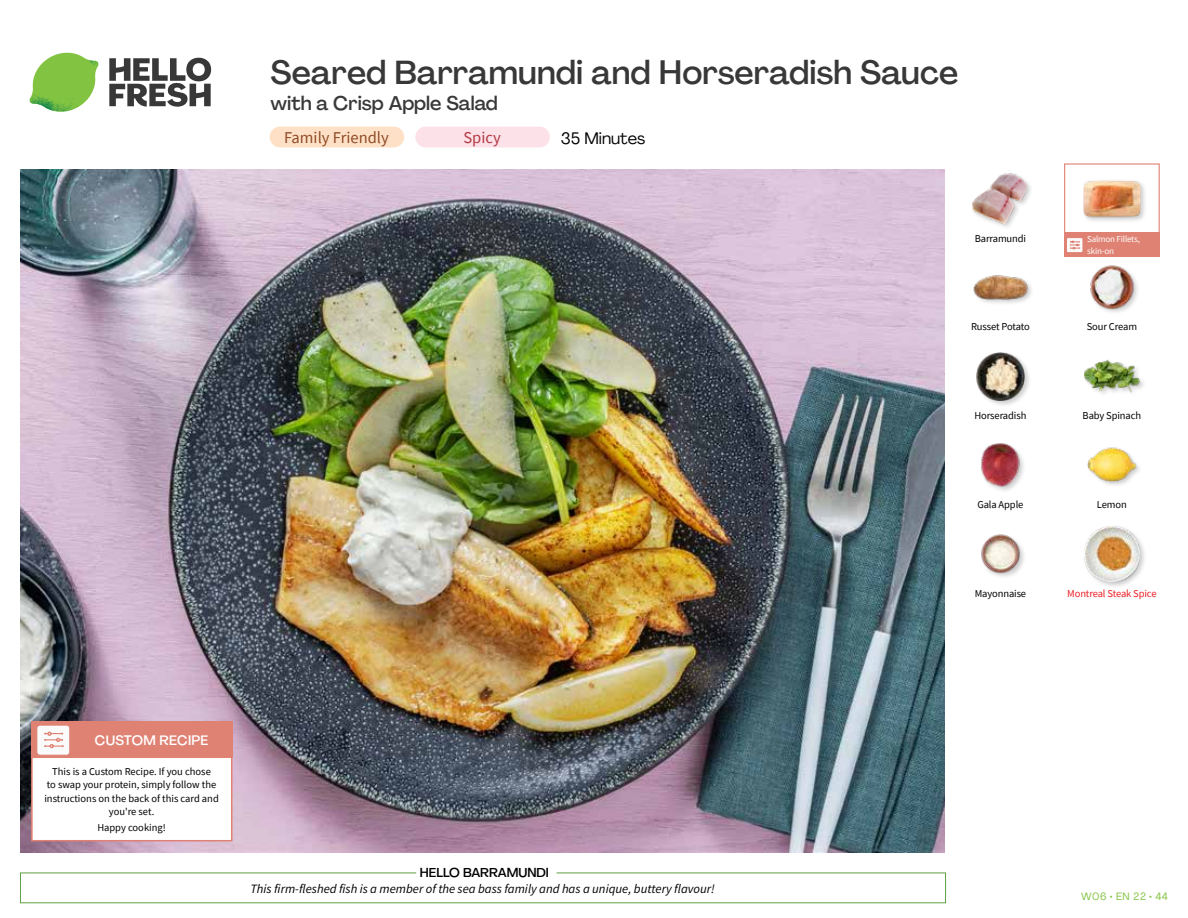
<style>
.page{position:relative;width:1188px;height:918px;background:#fff}
.page>*{position:absolute;margin:0;border:0;box-sizing:border-box;transform-origin:0 0}
.t1{font:500 33px "Agrandir";color:#383839}
.t2{font:500 19.5px "Agrandir";color:#383839}
.t3{font:16.5px "Source Sans Pro";color:#8e4b25}
.t4{font:16.5px "Agrandir";color:#000}
.t5{font:16.5px "Source Sans Pro";color:#b33841}
.t6{font:500 13.5px "Agrandir";letter-spacing:.02em;color:#fff}
.t7{font:italic 12.75px "Source Sans Pro";color:#000}
.t8{font:500 12.75px "Agrandir";color:#000}
.t9{font:10.5px/13.5px "Source Sans Pro";letter-spacing:-.01em;color:#000;text-align:center}
.t10{font:10.5px "Source Sans Pro";letter-spacing:-.01em;color:#ed1d24}
.t11{font:10.5px "Agrandir";letter-spacing:.05em;color:#82c341}
.t12{font:9px/12px "Source Sans Pro";letter-spacing:-.02em;color:#fff}
</style>
<div class="page">
<div style="left:270px;top:127px;width:134px;height:20px;background:#fee0c6;border-radius:10px"></div>
<div style="left:415px;top:127px;width:135px;height:20px;background:#fce1e9;border-radius:10px"></div>
<div style="left:1064px;top:163px;width:96px;height:73px;border:1px solid #df8273"></div>
<div style="left:1064px;top:232px;width:96px;height:25px;background:#df8273"></div>
<div style="left:1066px;top:238px;width:17px;height:15px;background:#fafafa;border-radius:2px"></div>
<div style="left:1066px;top:237px;width:17px;height:16px;border:1px solid #df8273;border-radius:2px"></div>
<svg style="left:1070px;top:241px;width:10px;height:8px"></svg>
<svg style="left:109px;top:57px;width:102px;height:50px"></svg>
<svg style="left:34px;top:53px;width:62px;height:40px"></svg>
<img style="left:67px;top:53px;width:32px;height:26px">
<img style="left:33px;top:75px;width:59px;height:11px">
<img style="left:29px;top:79px;width:61px;height:33px">
<img style="left:65px;top:86px;width:27px;height:25px">
<div style="left:20px;top:873px;width:926px;height:30px;border:1px solid #609f43"></div>
<div style="left:416px;top:865px;width:141px;height:15px;background:#fff"></div>
<img style="left:21px;top:170px;width:924px;height:682px">
<div style="left:1083px;top:524px;width:64px;height:65px;background:#000;opacity:.2"></div>
<img style="left:1083px;top:525px;width:58px;height:58px">
<img style="left:981px;top:534px;width:43px;height:43px">
<div style="left:1087px;top:447px;width:56px;height:41px;background:#000;opacity:.2"></div>
<img style="left:1087px;top:447px;width:50px;height:41px">
<div style="left:980px;top:443px;width:46px;height:51px;background:#000;opacity:.2"></div>
<img style="left:980px;top:443px;width:43px;height:45px">
<div style="left:1083px;top:359px;width:64px;height:40px;background:#000;opacity:.2"></div>
<img style="left:1083px;top:359px;width:58px;height:40px">
<div style="left:975px;top:351px;width:56px;height:56px;background:#000;opacity:.2"></div>
<img style="left:976px;top:352px;width:48px;height:48px">
<img style="left:1090px;top:265px;width:48px;height:48px">
<div style="left:973px;top:274px;width:61px;height:33px;background:#000;opacity:.2"></div>
<img style="left:973px;top:274px;width:56px;height:28px">
<div style="left:1082px;top:179px;width:65px;height:45px;background:#000;opacity:.2"></div>
<img style="left:1083px;top:179px;width:58px;height:45px">
<img style="left:972px;top:173px;width:57px;height:54px">
<div style="left:31px;top:733px;width:201px;height:108px;background:#fff;border:2px solid #df8273"></div>
<div style="left:31px;top:722px;width:202px;height:36px;background:#df8273"></div>
<div style="left:37px;top:725px;width:33px;height:30px;background:#fafafa;border-radius:3px"></div>
<div style="left:36px;top:725px;width:34px;height:31px;border:1px solid #df8273;border-radius:3px"></div>
<svg style="left:45px;top:732px;width:18px;height:16px"></svg>
<h1 class="t1" style="left:271px;top:52px;width:689px">Seared Barramundi and Horseradish Sauce</h1>
<h2 class="t2" style="left:271px;top:91px;width:229px">with a Crisp Apple Salad</h2>
<h3 class="t5" style="left:463px;top:127px;width:39px">Spicy</h3>
<h3 class="t3" style="left:284px;top:127px;width:106px">Family Friendly</h3>
<h3 class="t4" style="left:561px;top:128px;width:86px">35 Minutes</h3>
<p class="t9" style="left:975px;top:231px;width:53px">Barramundi</p>
<p class="t12" style="left:1087px;top:233px;width:54px">Salmon Fillets, skin-on</p>
<p class="t9" style="left:971px;top:320px;width:60px">Russet Potato</p>
<p class="t9" style="left:1087px;top:320px;width:52px">Sour Cream</p>
<p class="t9" style="left:974px;top:409px;width:53px">Horseradish</p>
<p class="t9" style="left:1083px;top:409px;width:60px">Baby Spinach</p>
<p class="t9" style="left:977px;top:498px;width:48px">Gala Apple</p>
<p class="t9" style="left:1097px;top:498px;width:31px">Lemon</p>
<p class="t9" style="left:975px;top:586px;width:53px">Mayonnaise</p>
<p class="t10" style="left:1067px;top:587px;width:91px">Montreal Steak Spice</p>
<p class="t6" style="left:95px;top:732px;width:115px">CUSTOM RECIPE</p>
<p class="t9" style="left:44px;top:765px;width:176px">This is a Custom Recipe. If you chose<br>to swap your protein, simply follow the instructions on the back of this card and you're set.</p>
<p class="t9" style="left:97px;top:821px;width:70px">Happy cooking!</p>
<p class="t8" style="left:420px;top:864px;width:131px">HELLO BARRAMUNDI</p>
<p class="t7" style="left:250px;top:881px;width:466px">This firm-fleshed fish is a member of the sea bass family and has a unique, buttery flavour!</p>
<p class="t11" style="left:1081px;top:890px;width:88px">W06 • EN 22 • 44</p>
</div>
